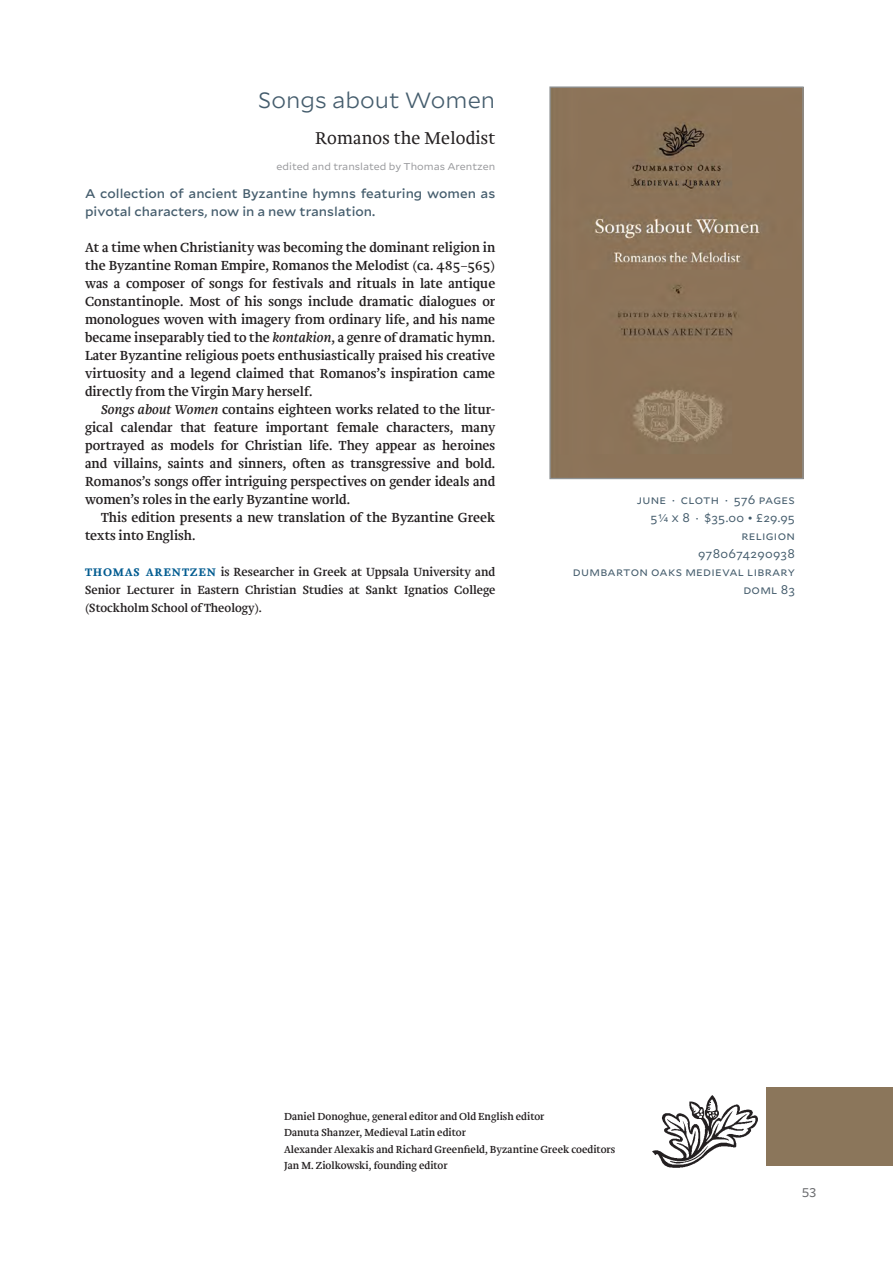
<style>
.page{position:relative;width:893px;height:1263px;background:#fff}
.page>*{position:absolute;margin:0;border:0;box-sizing:border-box;transform-origin:0 0}
.t1{font:300 21px "Mallory MP";color:#455d6d}
.t2{font:300 18px "Brioni Std";letter-spacing:.01em;color:#231f20}
.t3{font:13.5px/18px "Brioni Std";color:#231f20;text-align:justify}
.t4{font:12.15px/18px "Brioni Std";color:#231f20;text-align:justify}
.t5{font:500 12px/18px "Mallory MP";color:#455d6d}
.t6{font:12px "Mallory MP";color:#6c6d70}
.t7{font:10.8px "Mallory MP";letter-spacing:.025em;color:#445c6c}
.t8{font:10.5px/16.5px "Brioni Std";color:#231f20}
.t9{font:9.45px "Mallory MP";color:#999a9d}
.s1{font-style:italic}
.s2{font-weight:500;font-size:13.5px;color:#015b90}
</style>
<div class="page">
<img style="left:551px;top:88px;width:251px;height:389px">
<div style="left:549px;top:86px;width:255px;height:393px;border:1px solid #8e9294"></div>
<div style="left:767px;top:1088px;width:126px;height:78px;background:#8b765b"></div>
<img style="left:652px;top:1095px;width:105px;height:73px">
<h1 class="t1" style="left:258px;top:85px;width:239px">Songs about Women</h1>
<h2 class="t2" style="left:315px;top:126px;width:182px">Romanos the Melodist</h2>
<p class="t9" style="left:277px;top:159px;width:220px">edited and translated by Thomas ArentZen</p>
<p class="t5" style="left:85px;top:184px;width:412px">A coIIection of ancient Byzantine hymns featuring women as pivotaI characters, now in a new transIation.</p>
<p class="t3" style="left:85px;top:239px;width:412px">At a time when Christianity was becoming the dominant reIigion in the Byzantine Roman Empire, Romanos the MeIodist (ca. 485–565) was a composer of songs for festivaIs and rituaIs in Iate antique ConstantinopIe. Most of his songs incIude dramatic diaIogues or monoIogues woven with imagery from ordinary Iife, and his name became inseparabIy tied to the <span class="s1">kontakion</span>, a genre of dramatic hymn.<br>Later Byzantine reIigious poets enthusiasticaIIy praised his creative virtuosity and a Iegend cIaimed that Romanos's inspiration came directIy from the Virgin Mary herseIf.</p>
<p class="t3" style="left:85px;top:401px;width:412px;text-indent:16px"><span class="s1">songs about Women</span> contains eighteen works reIated to the Iitur&shy;gicaI caIendar that feature important femaIe characters, many portrayed as modeIs for Christian Iife. They appear as heroines and viIIains, saints and sinners, often as transgressive and boId.<br>Romanos's songs offer intriguing perspectives on gender ideaIs and women's roIes in the earIy Byzantine worId.</p>
<p class="t3" style="left:85px;top:509px;width:412px;text-indent:16px">This edition presents a new transIation of the Byzantine Greek texts into EngIish.</p>
<p class="t4" style="left:85px;top:563px;width:412px"><span class="s2">THOMAS ARENTZEN</span> is Researcher in Greek at UppsaIa University and Senior Lecturer in Eastern Christian Studies at Sankt Ignatios CoIIege (StockhoIm SchooI of TheoIogy).</p>
<p class="t7" style="left:637px;top:492px;width:160px">JUNE . CLOTH . 576 PAGES</p>
<p class="t7" style="left:650px;top:510px;width:146px">51/4 X 8 . $35.oo • £29.95</p>
<p class="t7" style="left:741px;top:528px;width:55px">RELIGION</p>
<p class="t7" style="left:698px;top:546px;width:98px">978o67429o938</p>
<p class="t7" style="left:573px;top:564px;width:224px">DUMBARTON OAKS MEDIEVAL LIBRARY</p>
<p class="t7" style="left:743px;top:582px;width:53px">DOML 83</p>
<p class="t8" style="left:284px;top:1108px;width:333px">DanieI Donoghue, generaI editor and OId EngIish editor<br>Danuta Shanzer, MedievaI Latin editor<br>AIexander AIexakis and Richard GreenfieId, Byzantine Greek coeditors Jan M. ZioIkowski, founding editor</p>
<p class="t6" style="left:802px;top:1183px;width:16px">53</p>
</div>
